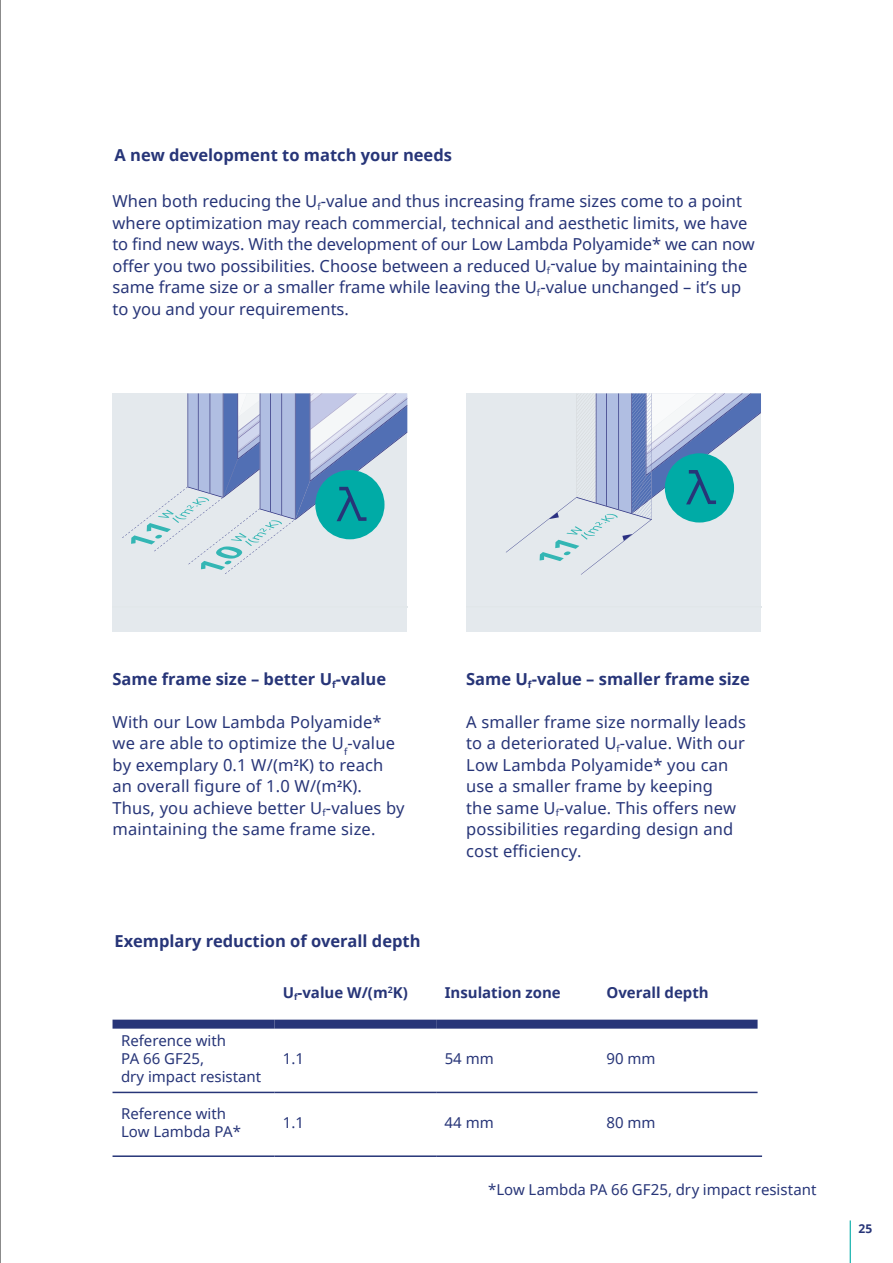
<style>
.page{position:relative;width:893px;height:1263px;background:#fff}
.page>*{position:absolute;margin:0;border:0;box-sizing:border-box;transform-origin:0 0}
.t1{font:16.5px/21.5px "Noto Sans";color:#273578}
.t2{font:700 16.5px "Noto Sans";color:#273578}
.t3{font:15px/18px "Noto Sans";color:#273578}
.t4{font:700 15px "Noto Sans";color:#273578}
.t5{font:700 12px "Noto Sans";color:#273578}
</style>
<div class="page">
<div style="left:113px;top:393px;width:294px;height:238px;background:#e4e9ed"></div>
<div style="left:466px;top:393px;width:295px;height:238px;background:#e4e9ed"></div>
<hr style="left:466px;top:606px;width:295px;height:1px;background:#e1e6e9">
<svg style="left:122px;top:393px;width:285px;height:181px"></svg>
<svg style="left:506px;top:393px;width:255px;height:182px"></svg>
<div style="left:113px;top:1020px;width:161px;height:9px;background:#273578"></div>
<div style="left:274px;top:1020px;width:162px;height:9px;background:#273578"></div>
<div style="left:436px;top:1020px;width:162px;height:9px;background:#273578"></div>
<div style="left:598px;top:1020px;width:160px;height:9px;background:#273578"></div>
<hr style="left:113px;top:1092px;width:161px;height:1px;background:#273578">
<hr style="left:113px;top:1155px;width:161px;height:2px;background:#273578">
<hr style="left:274px;top:1092px;width:162px;height:1px;background:#273578">
<hr style="left:436px;top:1092px;width:162px;height:1px;background:#273578">
<hr style="left:274px;top:1155px;width:162px;height:2px;background:#273578">
<hr style="left:436px;top:1155px;width:162px;height:2px;background:#273578">
<hr style="left:598px;top:1092px;width:160px;height:1px;background:#273578">
<hr style="left:598px;top:1155px;width:164px;height:2px;background:#273578">
<hr style="left:0;top:0;width:1px;height:1263px;background:#7c7c7c">
<hr style="left:850px;top:1220px;width:1px;height:43px;background:#00aba6">
<p class="t2" style="left:115px;top:143px;width:339px">A new development to match your needs</p>
<p class="t1" style="left:113px;top:190px;width:644px">When both reducing the U<sub>f</sub>-value and thus increasing frame sizes come to a point where optimization may reach commercial, technical and aesthetic limits, we have to find new ways. With the development of our Low Lambda Polyamide* we can now offer you two possibilities. Choose between a reduced U<sub>f</sub>-value by maintaining the same frame size or a smaller frame while leaving the U<sub>f</sub>-value unchanged – it’s up to you and your requirements.</p>
<p class="t2" style="left:113px;top:667px;width:275px">Same frame size – better U<sub>f</sub>-value</p>
<p class="t1" style="left:113px;top:711px;width:294px">With our Low Lambda Polyamide* we are able to optimize the U<sub>f</sub>-value by exemplary 0.1 W/(m<sup>2</sup>K) to reach an overall figure of 1.0 W/(m<sup>2</sup>K).<br>Thus, you achieve better U<sub>f</sub>-values by maintaining the same frame size.</p>
<p class="t2" style="left:466px;top:667px;width:285px">Same U<sub>f</sub>-value – smaller frame size</p>
<p class="t1" style="left:466px;top:711px;width:281px">A smaller frame size normally leads to a deteriorated U<sub>f</sub>-value. With our<br>Low Lambda Polyamide* you can use a smaller frame by keeping<br>the same U<sub>f</sub>-value. This offers new possibilities regarding design and cost efficiency.</p>
<p class="t2" style="left:115px;top:929px;width:307px">Exemplary reduction of overall depth</p>
<p class="t4" style="left:283px;top:981px;width:126px">U<sub>f</sub>-value W/(m<sup>2</sup>K)</p>
<p class="t4" style="left:445px;top:981px;width:118px">Insulation zone</p>
<p class="t4" style="left:606px;top:981px;width:104px">Overall depth</p>
<p class="t3" style="left:121px;top:1031px;width:142px">Reference with<br>PA 66 GF25,<br>dry impact resistant</p>
<p class="t3" style="left:283px;top:1049px;width:23px">1.1</p>
<p class="t3" style="left:445px;top:1049px;width:51px">54 mm</p>
<p class="t3" style="left:606px;top:1049px;width:51px">90 mm</p>
<p class="t3" style="left:121px;top:1105px;width:122px">Reference with<br>Low Lambda PA*</p>
<p class="t3" style="left:283px;top:1114px;width:23px">1.1</p>
<p class="t3" style="left:445px;top:1114px;width:51px">44 mm</p>
<p class="t3" style="left:606px;top:1114px;width:51px">80 mm</p>
<p class="t3" style="left:488px;top:1180px;width:330px">*Low Lambda PA 66 GF25, dry impact resistant</p>
<p class="t5" style="left:858px;top:1220px;width:15px">25</p>
</div>
